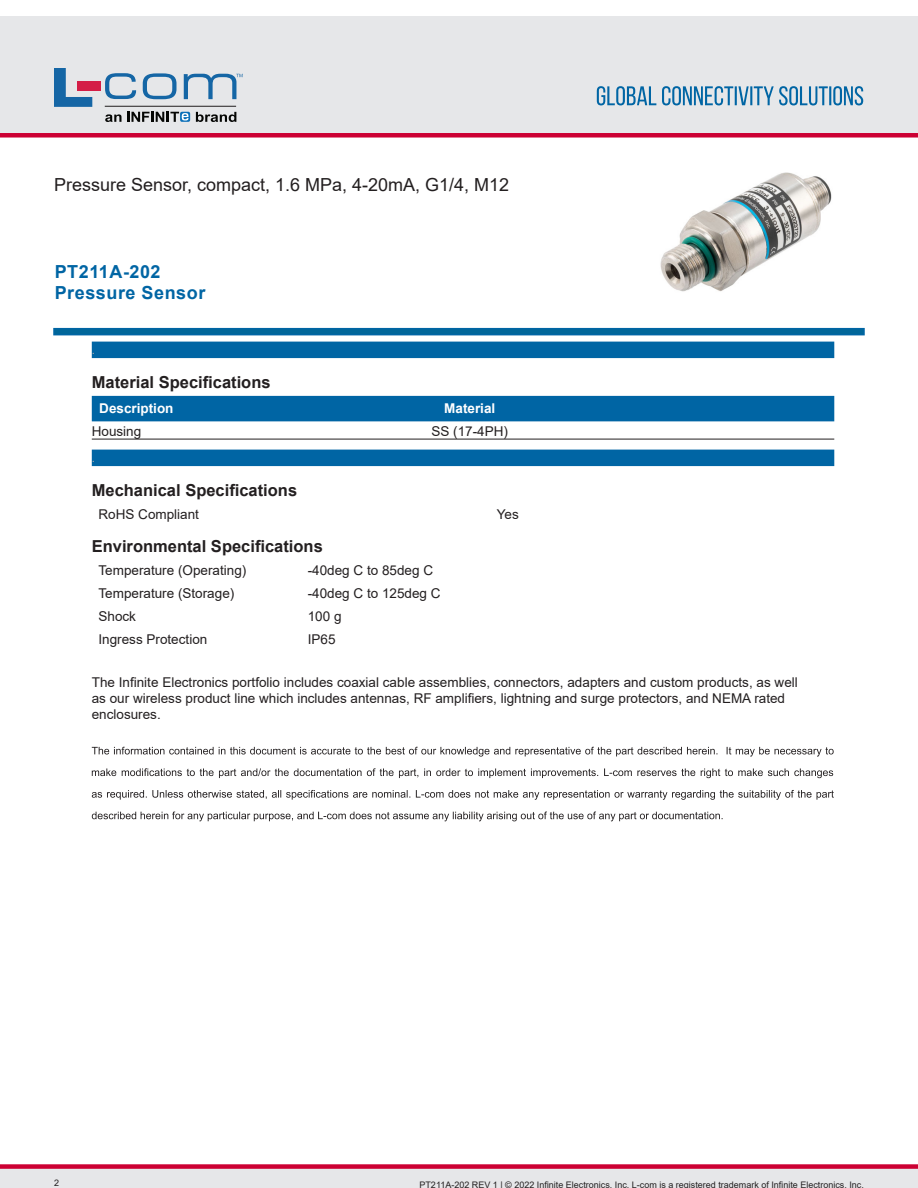
<style>
.page{position:relative;width:918px;height:1188px;background:#fff}
.page>*{position:absolute;margin:0;border:0;box-sizing:border-box;transform-origin:0 0}
.Web_Description_Para{font:18px "Arial";color:#231f20}
.PN{font:700 18px "Arial";letter-spacing:.03em;color:#0065a4}
.MarketingDescription{font:700 16.5px "Arial";color:#231f20}
.Head1{font:700 16.5px "Arial";color:#231f20}
.Web_Description_Para-2{font:13.5px/16.2px "Arial";color:#231f20}
.MarketingDescription-2{font:13.5px "Arial";color:#231f20}
.Head1-2{font:700 13.5px "Arial";color:#fff}
.Specs_Para{font:13.5px "Arial";color:#231f20}
.Table-Body{font:12px "Arial";color:#a8a9ad}
.t1{font:9px "Arial";color:#231f20}
</style>
<div class="page">
<div style="left:0;top:1169px;width:918px;height:19px;background:#e6e7e9"></div>
<div style="left:0;top:1164px;width:918px;height:5px;background:#c03"></div>
<div style="left:0;top:16px;width:918px;height:118px;background:#e6e7e9"></div>
<div style="left:0;top:133px;width:918px;height:5px;background:#c03"></div>
<svg style="left:597px;top:86px;width:266px;height:19px"></svg>
<hr style="left:105px;top:106px;width:131px;height:1px;background:#211e1e">
<svg style="left:54px;top:68px;width:38px;height:39px"></svg>
<svg style="left:143px;top:73px;width:34px;height:26px"></svg>
<svg style="left:105px;top:73px;width:31px;height:26px"></svg>
<div style="left:77px;top:82px;width:23px;height:9px;background:#d41e47"></div>
<svg style="left:180px;top:112px;width:10px;height:10px"></svg>
<svg style="left:196px;top:112px;width:40px;height:10px"></svg>
<svg style="left:105px;top:112px;width:83px;height:10px"></svg>
<svg style="left:184px;top:74px;width:59px;height:25px"></svg>
<div style="left:53px;top:328px;width:812px;height:7px;background:#069;border:2px solid #0065a4"></div>
<img style="left:660px;top:172px;width:172px;height:120px">
<div style="left:92px;top:342px;width:742px;height:16px;background:#0065a4"></div>
<div style="left:92px;top:396px;width:742px;height:25px;background:#0065a4"></div>
<hr style="left:92px;top:439px;width:742px;height:1px;background:#231f20">
<div style="left:92px;top:450px;width:742px;height:16px;background:#0065a4"></div>
<svg style="left:92px;top:747px;width:742px;height:10px"></svg>
<svg style="left:92px;top:768px;width:741px;height:10px"></svg>
<svg style="left:92px;top:790px;width:742px;height:10px"></svg>
<svg style="left:92px;top:812px;width:631px;height:9px"></svg>
<h1 class="Web_Description_Para" style="left:54px;top:172px;width:457px">Pressure Sensor, compact, 1.6 MPa, 4-20mA, G1/4, M12</h1>
<p class="PN" style="left:55px;top:259px;width:107px">PT211A-202</p>
<p class="PN" style="left:55px;top:280px;width:152px">Pressure Sensor</p>
<p class="Table-Body" style="left:92px;top:342px;width:5px">.</p>
<p class="Head1" style="left:92px;top:370px;width:180px">Material Specifications</p>
<p class="Head1-2" style="left:99px;top:399px;width:76px">Description</p>
<p class="Head1-2" style="left:444px;top:399px;width:53px">Material</p>
<p class="MarketingDescription-2" style="left:92px;top:422px;width:51px">Housing</p>
<p class="MarketingDescription-2" style="left:432px;top:422px;width:78px">SS (17-4PH)</p>
<p class="Table-Body" style="left:92px;top:450px;width:5px">.</p>
<p class="MarketingDescription" style="left:92px;top:478px;width:207px">Mechanical Specifications</p>
<p class="Specs_Para" style="left:99px;top:505px;width:102px">RoHS Compliant</p>
<p class="Specs_Para" style="left:497px;top:505px;width:24px">Yes</p>
<p class="MarketingDescription" style="left:92px;top:534px;width:233px">Environmental Specifications</p>
<p class="MarketingDescription-2" style="left:99px;top:561px;width:149px">Temperature (Operating)</p>
<p class="MarketingDescription-2" style="left:308px;top:561px;width:127px">-40deg C to 85deg C</p>
<p class="MarketingDescription-2" style="left:99px;top:584px;width:137px">Temperature (Storage)</p>
<p class="MarketingDescription-2" style="left:308px;top:584px;width:134px">-40deg C to 125deg C</p>
<p class="MarketingDescription-2" style="left:99px;top:607px;width:39px">Shock</p>
<p class="MarketingDescription-2" style="left:308px;top:607px;width:35px">100 g</p>
<p class="MarketingDescription-2" style="left:99px;top:630px;width:110px">Ingress Protection</p>
<p class="MarketingDescription-2" style="left:308px;top:630px;width:29px">IP65</p>
<h1 class="Web_Description_Para-2" style="left:92px;top:674px;width:708px">The Infinite Electronics portfolio includes coaxial cable assemblies, connectors, adapters and custom products, as well as our wireless product line which includes antennas, RF amplifiers, lightning and surge protectors, and NEMA rated enclosures.</h1>
<p class="t1" style="left:54px;top:1177px;width:7px">2</p>
<p class="t1" style="left:419px;top:1179px;width:446px">PT211A-202 REV 1 | © 2022 Infinite Electronics Inc. L-com is a registered trademark of Infinite Electronics Inc.</p>
</div>
